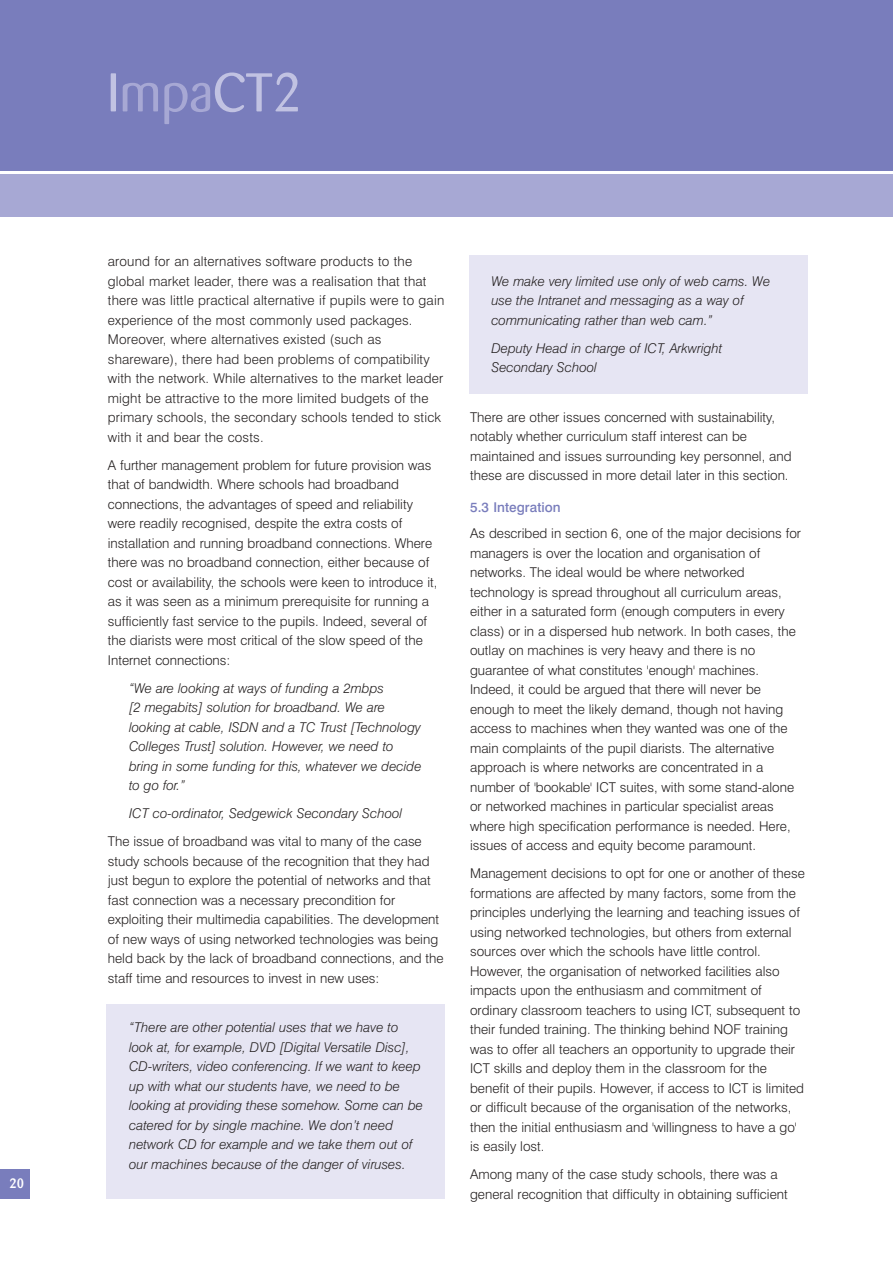
<style>
.page{position:relative;width:893px;height:1263px;background:#fff}
.page>*{position:absolute;margin:0;border:0;box-sizing:border-box;transform-origin:0 0}
.t1{font:54px "Barmeno";color:#c1c2e2}
.t2{font:300 13.5px/19.5px "Swiss 721 BT";color:#231f1f}
.t3{font:italic 300 13.5px/19.5px "Swiss 721 BT";color:#231f1f}
.t4{font:500 13.5px "Swiss 721 BT";letter-spacing:.005em;color:#797dbc}
.t5{font:500 13.5px "Barmeno";color:#fff}
.s1{color:#a7a8d4}
</style>
<div class="page">
<div style="left:469px;top:255px;width:339px;height:139px;background:#e6e5f3"></div>
<div style="left:106px;top:1005px;width:339px;height:194px;background:#e6e5f3"></div>
<div style="left:0;top:0;width:892px;height:170px;background:#797dbc"></div>
<div style="left:0;top:175px;width:892px;height:42px;background:#a7a8d4"></div>
<div style="left:0;top:1169px;width:30px;height:30px;background:#797dbc"></div>
<p class="t5" style="left:9px;top:1177px;width:16px">20</p>
<h1 class="t1" style="left:107px;top:70px;width:196px">I<span class="s1">mpa</span>CT2</h1>
<p class="t2" style="left:108px;top:253px;width:338px">around for an alternatives software products to the global market leader, there was a realisation that that there was little practical alternative if pupils were to gain experience of the most commonly used packages.<br>Moreover, where alternatives existed (such as shareware), there had been problems of compatibility with the network. While alternatives to the market leader might be attractive to the more limited budgets of the primary schools, the secondary schools tended to stick with it and bear the costs.</p>
<p class="t2" style="left:108px;top:456px;width:331px">A further management problem for future provision was that of bandwidth. Where schools had broadband connections, the advantages of speed and reliability were readily recognised, despite the extra costs of installation and running broadband connections. Where there was no broadband connection, either because of cost or availability, the schools were keen to introduce it, as it was seen as a minimum prerequisite for running a sufficiently fast service to the pupils. Indeed, several of the diarists were most critical of the slow speed of the Internet connections:</p>
<p class="t3" style="left:129px;top:679px;width:294px">“We are looking at ways of funding a 2mbps<br>[2 megabits] solution for broadband. We are looking at cable, ISDN and a TC Trust [Technology Colleges Trust] solution. However, we need to bring in some funding for this, whatever we decide to go for.”</p>
<p class="t3" style="left:129px;top:805px;width:275px">ICT co-ordinator, Sedgewick Secondary School</p>
<p class="t2" style="left:108px;top:833px;width:337px">The issue of broadband was vital to many of the case study schools because of the recognition that they had just begun to explore the potential of networks and that fast connection was a necessary precondition for exploiting their multimedia capabilities. The development of new ways of using networked technologies was being held back by the lack of broadband connections, and the staff time and resources to invest in new uses:</p>
<p class="t3" style="left:129px;top:1019px;width:295px">“There are other potential uses that we have to look at, for example, DVD [Digital Versatile Disc], CD-writers, video conferencing. If we want to keep up with what our students have, we need to be looking at providing these somehow. Some can be catered for by single machine. We don’t need network CD for example and we take them out of our machines because of the danger of viruses.</p>
<p class="t3" style="left:491px;top:272px;width:280px">We make very limited use only of web cams. We use the Intranet and messaging as a way of communicating rather than web cam.”</p>
<p class="t3" style="left:491px;top:339px;width:232px">Deputy Head in charge of ICT, Arkwright<br>Secondary School</p>
<p class="t2" style="left:470px;top:408px;width:323px">There are other issues concerned with sustainability, notably whether curriculum staff interest can be maintained and issues surrounding key personnel, and these are discussed in more detail later in this section.</p>
<p class="t4" style="left:470px;top:503px;width:92px">5.3 Integration</p>
<p class="t2" style="left:470px;top:525px;width:332px">As described in section 6, one of the major decisions for managers is over the location and organisation of networks. The ideal would be where networked technology is spread throughout all curriculum areas, either in a saturated form (enough computers in every class) or in a dispersed hub network. In both cases, the outlay on machines is very heavy and there is no guarantee of what constitutes 'enough' machines.<br>Indeed, it could be argued that there will never be enough to meet the likely demand, though not having access to machines when they wanted was one of the main complaints of the pupil diarists. The alternative approach is where networks are concentrated in a number of 'bookable' ICT suites, with some stand-alone or networked machines in particular specialist areas where high specification performance is needed. Here, issues of access and equity become paramount.</p>
<p class="t2" style="left:470px;top:865px;width:336px">Management decisions to opt for one or another of these formations are affected by many factors, some from the principles underlying the learning and teaching issues of using networked technologies, but others from external sources over which the schools have little control.<br>However, the organisation of networked facilities also impacts upon the enthusiasm and commitment of ordinary classroom teachers to using ICT, subsequent to their funded training. The thinking behind NOF training was to offer all teachers an opportunity to upgrade their ICT skills and deploy them in the classroom for the benefit of their pupils. However, if access to ICT is limited or difficult because of the organisation of the networks, then the initial enthusiasm and 'willingness to have a go' is easily lost.</p>
<p class="t2" style="left:470px;top:1166px;width:319px">Among many of the case study schools, there was a general recognition that difficulty in obtaining sufficient</p>
</div>
